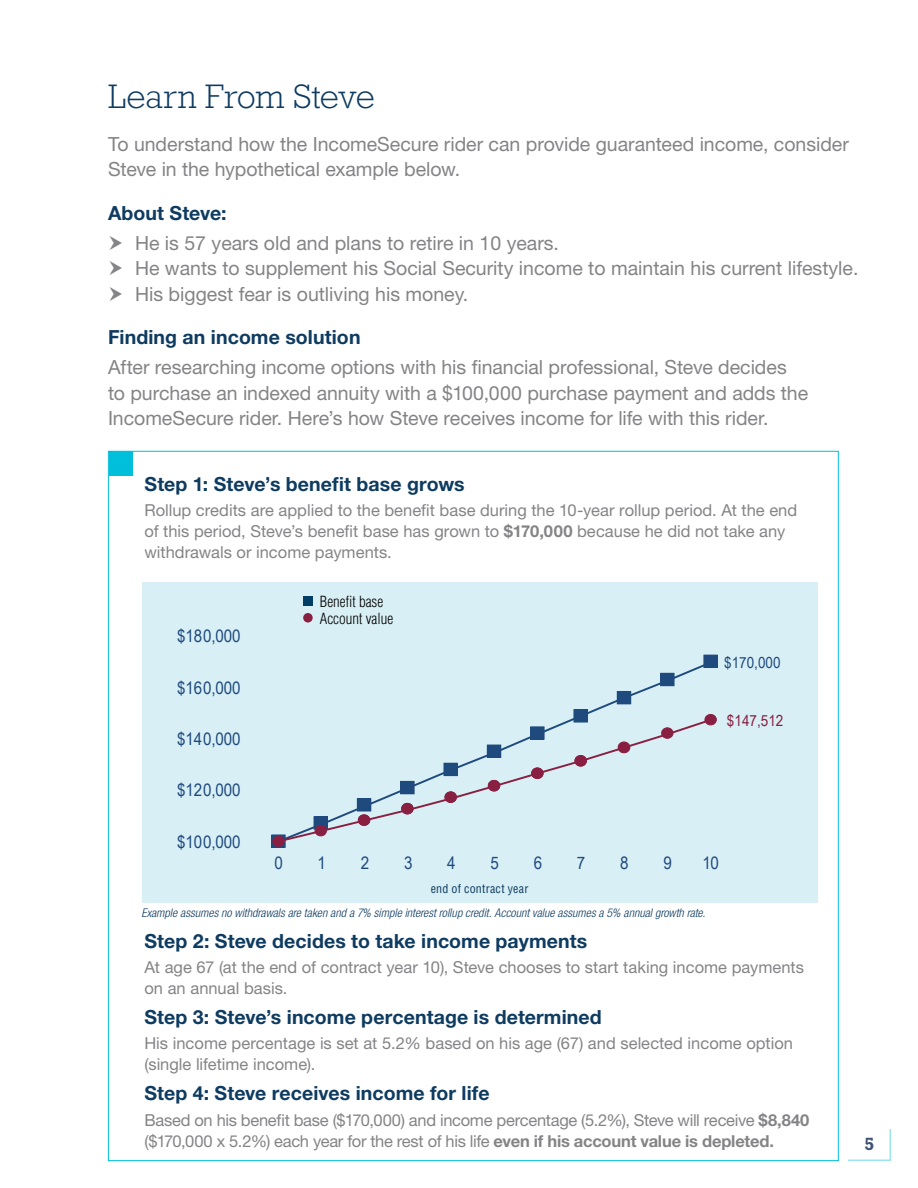
<style>
.page{position:relative;width:918px;height:1188px;background:#fff}
.page>*{position:absolute;margin:0;border:0;box-sizing:border-box;transform-origin:0 0}
.t1{font:300 34.5px "Rockwell Std";letter-spacing:-.005em;color:#0e3b60}
.t2{font:19.5px/25.5px "Helvetica Neue LT Std";color:#848487}
.t3{font:700 19.5px "Helvetica Neue LT Std";letter-spacing:.005em;color:#0e3b60}
.t4{font:700 18px "Rockwell Std";color:#3e5375}
.t5{font:17.25px "Arial Narrow";letter-spacing:-.01em;color:#1f4a7e;scale:1.08 1}
.t6{font:16.5px/21px "Helvetica Neue LT Std";color:#848487}
.t7{font:16.5px/21px "Helvetica Neue LT Std";letter-spacing:-.02em;color:#848487}
.t8{font:15.3px "Arial Narrow";color:#1f4a7e;scale:1.08 1}
.t9{font:15.3px "Arial Narrow";color:#891f41;scale:1.08 1}
.t10{font:300 condensed 15px/16.5px "Helvetica LT Std";color:#000}
.t11{font:italic 300 condensed 12px "Helvetica Neue LT Std";letter-spacing:.005em;color:#0e3b60}
.t12{font:condensed 12px "Helvetica LT Std";letter-spacing:.02em;color:#0e3b60}
.s1{font-weight:700}
</style>
<div class="page">
<div style="left:109px;top:451px;width:23px;height:24px;background:#00bfdb"></div>
<div style="left:142px;top:583px;width:675px;height:320px;background:#d8eff5"></div>
<svg style="left:571px;top:664px;width:140px;height:55px"></svg>
<svg style="left:573px;top:709px;width:15px;height:10px"></svg>
<svg style="left:617px;top:691px;width:14px;height:13px"></svg>
<svg style="left:660px;top:673px;width:15px;height:13px"></svg>
<svg style="left:703px;top:655px;width:15px;height:13px"></svg>
<svg style="left:286px;top:719px;width:426px;height:122px"></svg>
<svg style="left:271px;top:834px;width:15px;height:14px"></svg>
<svg style="left:314px;top:816px;width:14px;height:20px"></svg>
<svg style="left:357px;top:763px;width:101px;height:63px"></svg>
<svg style="left:488px;top:780px;width:12px;height:11px"></svg>
<div style="left:531px;top:767px;width:13px;height:12px;border:1px solid #891f41;border-radius:50%"></div>
<svg style="left:531px;top:768px;width:13px;height:11px"></svg>
<svg style="left:574px;top:755px;width:13px;height:12px"></svg>
<svg style="left:618px;top:742px;width:12px;height:11px"></svg>
<svg style="left:661px;top:727px;width:13px;height:12px"></svg>
<svg style="left:704px;top:714px;width:13px;height:11px"></svg>
<div style="left:303px;top:613px;width:10px;height:10px;background:#891f41;border-radius:50%"></div>
<div style="left:303px;top:597px;width:10px;height:9px;background:#003e69"></div>
<svg style="left:848px;top:1129px;width:43px;height:32px"></svg>
<h1 class="t1" style="left:108px;top:76px;width:268px">Learn From Steve</h1>
<p class="t2" style="left:108px;top:131px;width:742px">To understand how the IncomeSecure rider can provide guaranteed income, consider<br>Steve in the hypothetical example below.</p>
<p class="t3" style="left:108px;top:201px;width:120px">About Steve:</p>
<p class="t2" style="left:135px;top:230px;width:725px">He is 57 years old and plans to retire in 10 years.<br>He wants to supplement his Social Security income to maintain his current lifestyle.<br>His biggest fear is outliving his money.</p>
<p class="t3" style="left:108px;top:325px;width:254px">Finding an income solution</p>
<p class="t2" style="left:108px;top:354px;width:702px">After researching income options with his financial professional, Steve decides to purchase an indexed annuity with a $100,000 purchase payment and adds the<br>IncomeSecure rider. Here’s how Steve receives income for life with this rider.</p>
<p class="t3" style="left:144px;top:472px;width:322px">Step 1: Steve’s benefit base grows</p>
<p class="t6" style="left:144px;top:499px;width:654px">Rollup credits are applied to the benefit base during the 10-year rollup period. At the end of this period, Steve’s benefit base has grown to <span class="s1">$170,000</span> because he did not take any withdrawals or income payments.</p>
<p class="t5" style="left:177px;top:624px;width:60px">$180,000</p>
<p class="t5" style="left:177px;top:675px;width:60px">$160,000</p>
<p class="t5" style="left:177px;top:726px;width:60px">$140,000</p>
<p class="t5" style="left:177px;top:778px;width:60px">$120,000</p>
<p class="t5" style="left:177px;top:829px;width:60px">$100,000</p>
<p class="t10" style="left:320px;top:593px;width:75px">Benefit base<br>Account value</p>
<p class="t8" style="left:724px;top:651px;width:54px">$170,000</p>
<p class="t9" style="left:727px;top:709px;width:54px">$147,512</p>
<p class="t5" style="left:274px;top:850px;width:9px">0</p>
<p class="t5" style="left:318px;top:850px;width:9px">1</p>
<p class="t5" style="left:361px;top:850px;width:9px">2</p>
<p class="t5" style="left:404px;top:850px;width:9px">3</p>
<p class="t5" style="left:447px;top:850px;width:9px">4</p>
<p class="t5" style="left:491px;top:850px;width:9px">5</p>
<p class="t5" style="left:534px;top:850px;width:9px">6</p>
<p class="t5" style="left:577px;top:850px;width:9px">7</p>
<p class="t5" style="left:620px;top:850px;width:9px">8</p>
<p class="t5" style="left:663px;top:850px;width:9px">9</p>
<p class="t5" style="left:702px;top:850px;width:17px">10</p>
<p class="t11" style="left:141px;top:906px;width:566px">Example assumes no withdrawals are taken and a 7% simple interest rollup credit. Account value assumes a 5% annual growth rate.</p>
<p class="t12" style="left:431px;top:881px;width:99px">end of contract year</p>
<p class="t3" style="left:144px;top:929px;width:444px">Step 2: Steve decides to take income payments</p>
<p class="t6" style="left:144px;top:957px;width:661px">At age 67 (at the end of contract year 10), Steve chooses to start taking income payments on an annual basis.</p>
<p class="t3" style="left:144px;top:1005px;width:459px">Step 3: Steve’s income percentage is determined</p>
<p class="t6" style="left:144px;top:1033px;width:650px">His income percentage is set at 5.2% based on his age (67) and selected income option (single lifetime income).</p>
<p class="t3" style="left:144px;top:1081px;width:347px">Step 4: Steve receives income for life</p>
<p class="t7" style="left:144px;top:1109px;width:666px">Based on his benefit base ($170,000) and income percentage (5.2%), Steve will receive <span class="s1">$8,840 </span>($170,000 x 5.2%) each year for the rest of his life <span class="s1">even if his account value is depleted.</span></p>
<p class="t4" style="left:865px;top:1133px;width:11px">5</p>
</div>
